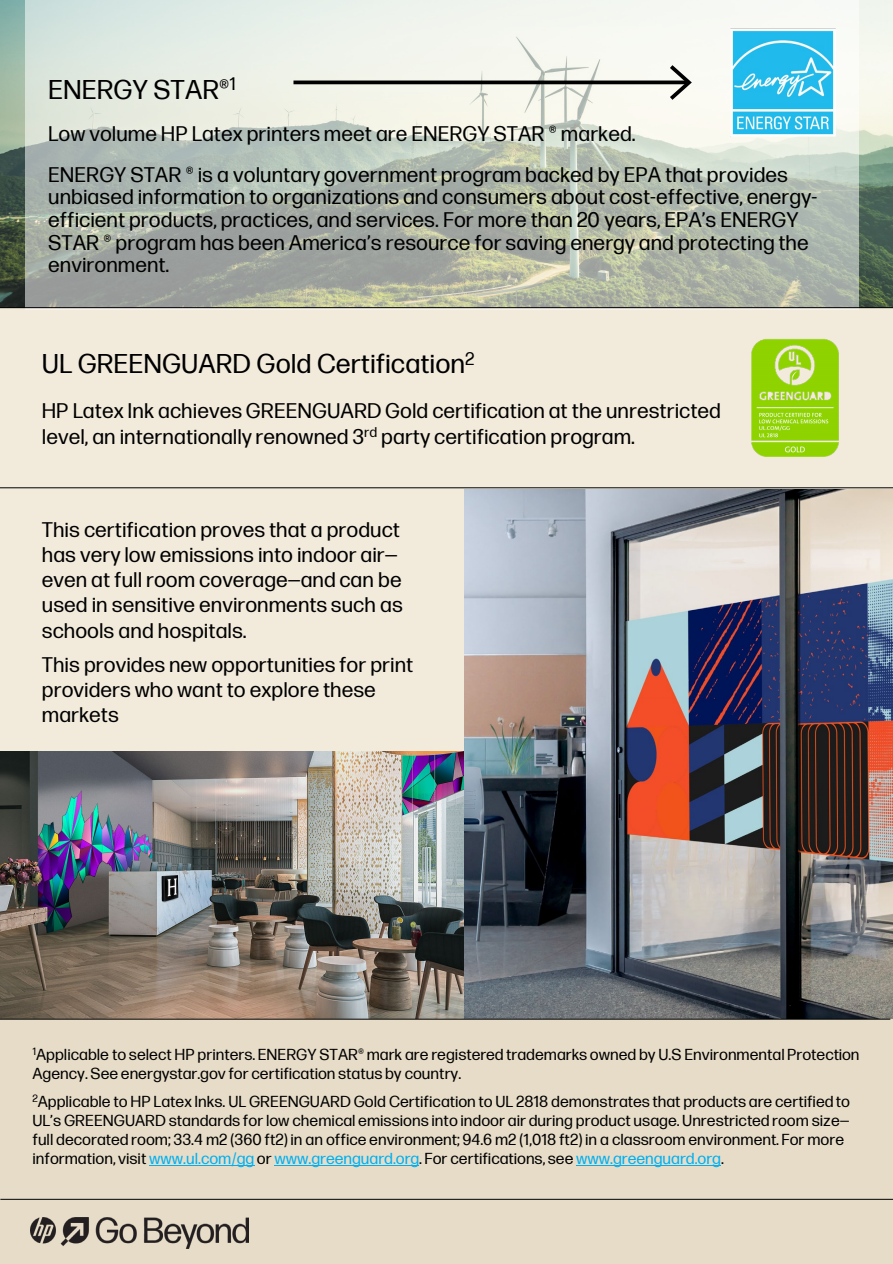
<style>
.page{position:relative;width:893px;height:1264px;background:#fff}
.page>*{position:absolute;margin:0;border:0;box-sizing:border-box;transform-origin:0 0}
.t1{font:27px "Forma DJR Micro";color:#000}
.t2{font:21px/25.2px "Forma DJR Micro";letter-spacing:.005em;color:#000}
.t3{font:15.9px/18.9px "Forma DJR Micro";color:#000}
.s1{color:#00b0f0}
</style>
<div class="page">
<div style="left:0;top:0;width:892px;height:1263px;background:#f2ebdc"></div>
<img style="left:0;top:0;width:892px;height:307px">
<div style="left:25px;top:0;width:833px;height:309px;background:#fff;opacity:.54"></div>
<img style="left:0;top:751px;width:463px;height:267px">
<img style="left:464px;top:489px;width:428px;height:529px">
<div style="left:0;top:1018px;width:892px;height:245px;background:#e6dcc8"></div>
<hr style="left:0;top:1198px;width:892px;height:1px;background:#000">
<img style="left:30px;top:1217px;width:218px;height:30px">
<hr style="left:0;top:1018px;width:890px;height:1px;background:#000">
<hr style="left:149px;top:1164px;width:105px;height:1px;background:#00b0f0">
<hr style="left:274px;top:1164px;width:145px;height:1px;background:#00b0f0">
<hr style="left:576px;top:1164px;width:145px;height:1px;background:#00b0f0">
<img style="left:730px;top:28px;width:105px;height:108px">
<hr style="left:0;top:307px;width:892px;height:1px;background:#000">
<svg style="left:665px;top:61px;width:29px;height:43px"></svg>
<svg style="left:293px;top:80px;width:395px;height:4px;background:#1f201e"></svg>
<hr style="left:0;top:487px;width:892px;height:1px;background:#000">
<img style="left:751px;top:339px;width:88px;height:118px">
<p class="t1" style="left:48px;top:70px;width:189px">ENERGY STAR®<sup>1</sup></p>
<p class="t2" style="left:48px;top:119px;width:589px">Low volume HP Latex printers meet are ENERGY STAR ® marked.</p>
<p class="t2" style="left:48px;top:161px;width:770px;line-height:22.6px">ENERGY STAR ® is a voluntary government program backed by EPA that provides unbiased information to organizations and consumers about cost-effective, energy&shy;efficient products, practices, and services. For more than 20 years, EPA’s ENERGY STAR ® program has been America’s resource for saving energy and protecting the environment.</p>
<p class="t1" style="left:42px;top:344px;width:434px">UL GREENGUARD Gold Certification<sup>2</sup></p>
<p class="t2" style="left:42px;top:397px;width:680px">HP Latex Ink achieves GREENGUARD Gold certification at the unrestricted level, an internationally renowned 3<sup>rd</sup> party certification program.</p>
<p class="t2" style="left:42px;top:515px;width:362px">This certification proves that a product has very low emissions into indoor air— even at full room coverage—and can be used in sensitive environments such as schools and hospitals.</p>
<p class="t2" style="left:42px;top:650px;width:373px">This provides new opportunities for print providers who want to explore these markets</p>
<p class="t3" style="left:32px;top:1043px;width:828px"><sup>1</sup>Applicable to select HP printers. ENERGY STAR® mark are registered trademarks owned by U.S Environmental Protection<br>Agency. See energystar.gov for certification status by country.</p>
<p class="t3" style="left:32px;top:1090px;width:819px"><sup>2</sup>Applicable to HP Latex Inks. UL GREENGUARD Gold Certification to UL 2818 demonstrates that products are certified to UL’s GREENGUARD standards for low chemical emissions into indoor air during product usage. Unrestricted room size— full decorated room; 33.4 m2 (360 ft2) in an office environment; 94.6 m2 (1,018 ft2) in a classroom environment. For more information, visit <span class="s1">www.ul.com/gg</span> or <span class="s1">www.greenguard.org</span>. For certifications, see <span class="s1">www.greenguard.org</span>.</p>
</div>
